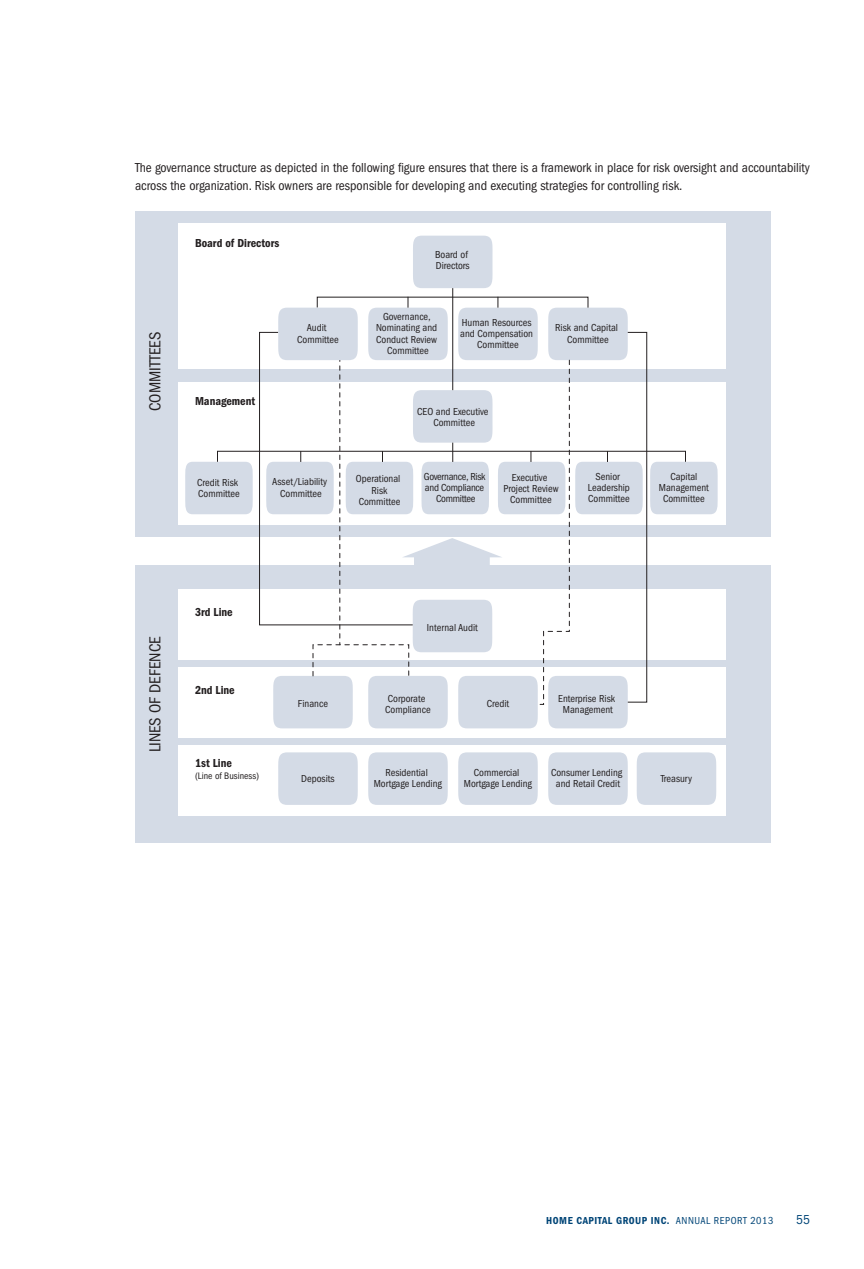
<style>
.page{position:relative;width:864px;height:1269px;background:#fff}
.page>*{position:absolute;margin:0;border:0;box-sizing:border-box;transform-origin:0 0}
.t1{font:condensed 16.5px "Franklin Gothic";color:#231f20}
.t2{font:condensed 13.5px/18px "Franklin Gothic";color:#231f20}
.t3{font:condensed 13.5px "Franklin Gothic";color:#004577}
.t4{font:600 condensed 12px "Franklin Gothic";color:#231f20}
.t5{font:condensed 10.5px/11.2px "Franklin Gothic";color:#231f20;text-align:center}
.t6{font:condensed 10.5px/11.2px "Franklin Gothic";letter-spacing:-.025em;color:#231f20;text-align:center}
.t7{font:600 condensed 10.5px "Franklin Gothic";letter-spacing:.05em;color:#004577}
.t8{font:condensed 9.75px "Franklin Gothic";color:#231f20}
.s1{font-weight:400}
</style>
<div class="page">
<div style="left:135px;top:565px;width:635px;height:278px;background:#d4dbe6"></div>
<div style="left:178px;top:745px;width:548px;height:70px;background:#fff"></div>
<div style="left:135px;top:211px;width:635px;height:326px;background:#d4dbe6"></div>
<div style="left:178px;top:223px;width:548px;height:301px;background:#fff"></div>
<div style="left:178px;top:590px;width:548px;height:70px;background:#fff"></div>
<div style="left:171px;top:369px;width:563px;height:13px;background:#d4dbe6"></div>
<div style="left:178px;top:668px;width:548px;height:70px;background:#fff"></div>
<div style="left:548px;top:752px;width:80px;height:53px;background:#d4dbe6"></div>
<div style="left:458px;top:752px;width:80px;height:53px;background:#d4dbe6"></div>
<div style="left:368px;top:752px;width:80px;height:53px;background:#d4dbe6"></div>
<div style="left:185px;top:462px;width:68px;height:52px;background:#d4dbe6"></div>
<div style="left:413px;top:236px;width:80px;height:52px;background:#d4dbe6"></div>
<div style="left:278px;top:752px;width:80px;height:53px;background:#d4dbe6"></div>
<div style="left:636px;top:752px;width:81px;height:53px;background:#d4dbe6"></div>
<div style="left:217px;top:451px;width:469px;height:11px;border:1px solid #231f20"></div>
<svg style="left:259px;top:332px;width:6px;height:294px"></svg>
<hr style="left:452px;top:288px;width:1px;height:102px;background:#231f20">
<svg style="left:265px;top:297px;width:453px;height:431px"></svg>
<p class="t2" style="left:135px;top:159px;width:676px">The governance structure as depicted in the following figure ensures that there is a framework in place for risk oversight and accountability across the organization. Risk owners are responsible for developing and executing strategies for controlling risk.</p>
<h1 class="t1" style="left:146px;top:411px;width:81px;rotate:-90deg">COMMITTEES</h1>
<p class="t4" style="left:195px;top:237px;width:86px">Board of Directors</p>
<p class="t4" style="left:195px;top:394px;width:62px">Management</p>
<p class="t5" style="left:297px;top:322px;width:43px">Audit<br>Committee</p>
<p class="t5" style="left:435px;top:249px;width:36px;text-align:left">Board of<br>Directors</p>
<p class="t5" style="left:376px;top:311px;width:63px">Governance,<br>Nominating and<br>Conduct Review<br>Committee</p>
<p class="t5" style="left:460px;top:317px;width:74px">Human Resources and Compensation<br>Committee</p>
<p class="t5" style="left:555px;top:322px;width:64px">Risk and Capital<br>Committee</p>
<p class="t5" style="left:417px;top:406px;width:73px">CEO and Executive<br>Committee</p>
<p class="t5" style="left:197px;top:477px;width:44px;text-align:left">Credit Risk<br>Committee</p>
<p class="t5" style="left:272px;top:476px;width:56px">Asset/Liability<br>Committee</p>
<p class="t5" style="left:356px;top:473px;width:46px">Operational<br>Risk<br>Committee</p>
<p class="t6" style="left:424px;top:471px;width:63px">Governance, Risk and Compliance<br>Committee</p>
<p class="t5" style="left:503px;top:472px;width:57px">Executive<br>Project Review<br>Committee</p>
<p class="t5" style="left:659px;top:471px;width:52px">Capital<br>Management<br>Committee</p>
<p class="t5" style="left:588px;top:471px;width:44px">Senior<br>Leadership<br>Committee</p>
<h1 class="t1" style="left:146px;top:752px;width:118px;rotate:-90deg">LINES OF DEFENCE</h1>
<p class="t4" style="left:195px;top:606px;width:39px">3rd Line</p>
<p class="t4" style="left:195px;top:684px;width:41px">2nd Line</p>
<p class="t4" style="left:195px;top:757px;width:38px">1st Line</p>
<p class="t8" style="left:195px;top:770px;width:66px">(Line of Business)</p>
<p class="t5" style="left:427px;top:622px;width:52px">Internal Audit</p>
<p class="t5" style="left:385px;top:693px;width:47px;text-align:left">Corporate<br>Compliance</p>
<p class="t5" style="left:298px;top:698px;width:32px">Finance</p>
<p class="t5" style="left:487px;top:698px;width:24px">Credit</p>
<p class="t5" style="left:558px;top:693px;width:58px">Enterprise Risk<br>Management</p>
<p class="t5" style="left:301px;top:773px;width:35px">Deposits</p>
<p class="t5" style="left:374px;top:767px;width:70px">Residential<br>Mortgage Lending</p>
<p class="t5" style="left:464px;top:767px;width:70px">Commercial<br>Mortgage Lending</p>
<p class="t5" style="left:551px;top:767px;width:73px">Consumer Lending and Retail Credit</p>
<p class="t5" style="left:661px;top:773px;width:33px">Treasury</p>
<p class="t7" style="left:546px;top:1215px;width:229px">Home Capital Group Inc. <span class="s1">Annual Report 2013</span></p>
<p class="t3" style="left:796px;top:1212px;width:15px">55</p>
</div>
